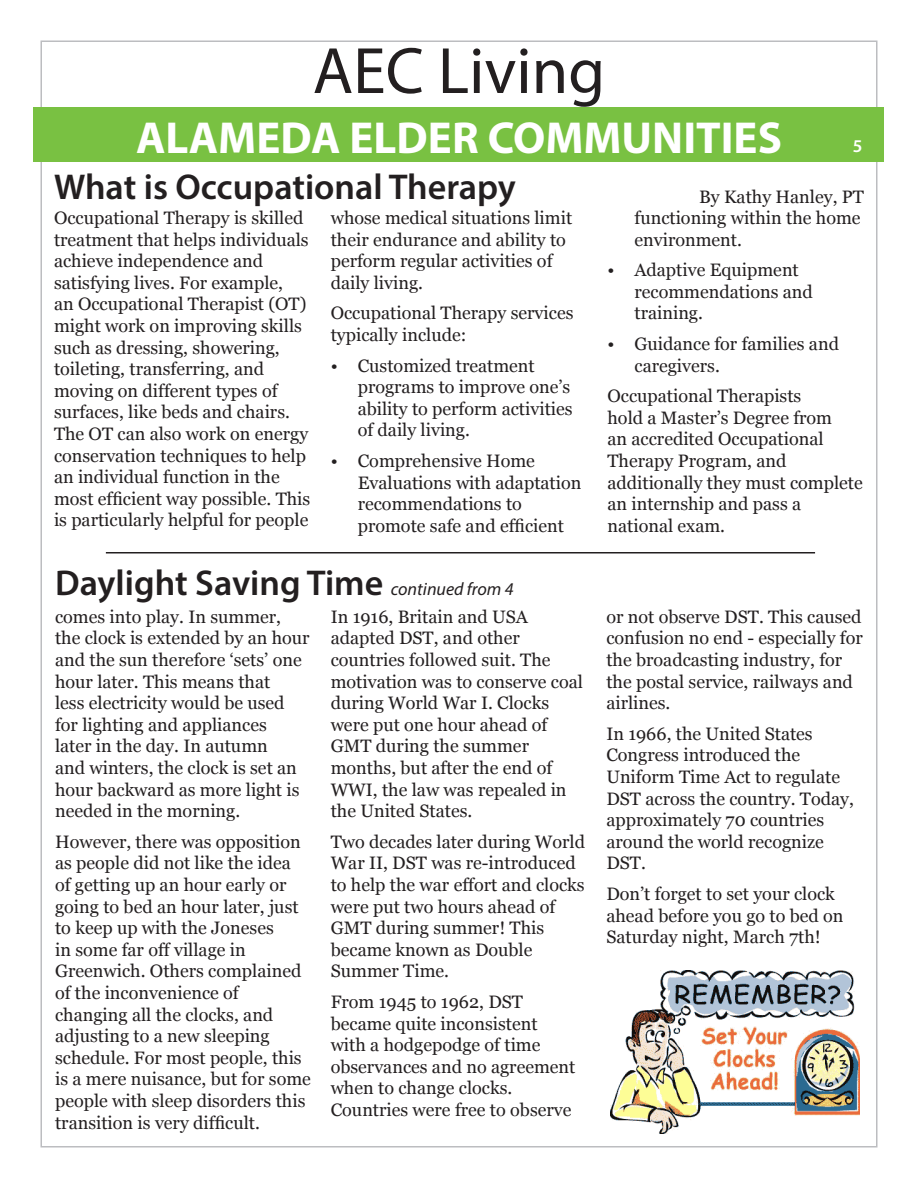
<style>
.page{position:relative;width:918px;height:1188px;background:#fff}
.page>*{position:absolute;margin:0;border:0;box-sizing:border-box;transform-origin:0 0}
.t1{font:66px "Myriad Pro";color:#231f20}
.t2{font:700 45px "Myriad Pro";color:#fff}
.t3{font:600 36px "Myriad Pro";color:#231f20}
.t4{font:18px/21.6px "Georgia";color:#231f20}
.t5{font:600 18px "Myriad Pro";color:#fff}
.s1{font-weight:400;font-style:italic;font-size:18px}
</style>
<div class="page">
<div style="left:34px;top:108px;width:850px;height:54px;background:#79c142"></div>
<hr style="left:106px;top:552px;width:709px;height:2px;background:#231f20">
<img style="left:610px;top:971px;width:249px;height:163px">
<p class="t1" style="left:313px;top:30px;width:294px">AEC Living</p>
<p class="t2" style="left:136px;top:108px;width:647px">ALAMEDA ELDER COMMUNITIES</p>
<p class="t5" style="left:853px;top:134px;width:11px">5</p>
<p class="t4" style="left:699px;top:186px;width:166px">By Kathy Hanley, PT</p>
<p class="t3" style="left:54px;top:164px;width:463px">What is Occupational Therapy</p>
<p class="t4" style="left:54px;top:207px;width:258px">Occupational Therapy is skilled treatment that helps individuals achieve independence and satisfying lives. For example,<br>an Occupational Therapist (OT) might work on improving skills such as dressing, showering, toileting, transferring, and moving on different types of surfaces, like beds and chairs.<br>The OT can also work on energy conservation techniques to help an individual function in the most efficient way possible. This is particularly helpful for people</p>
<p class="t4" style="left:331px;top:207px;width:243px">whose medical situations limit their endurance and ability to perform regular activities of daily living.</p>
<p class="t4" style="left:331px;top:303px;width:244px">Occupational Therapy services typically include:</p>
<p class="t4" style="left:358px;top:355px;width:216px;text-indent:-27px">• Customized treatment programs to improve one’s ability to perform activities of daily living.</p>
<p class="t4" style="left:358px;top:450px;width:225px;text-indent:-27px">• Comprehensive Home<br>Evaluations with adaptation recommendations to promote safe and efficient</p>
<p class="t3" style="left:55px;top:560px;width:460px">Daylight Saving Time <span class="s1">continued from 4</span></p>
<p class="t4" style="left:55px;top:606px;width:256px">comes into play. In summer, the clock is extended by an hour and the sun therefore ‘sets’ one hour later. This means that<br>less electricity would be used for lighting and appliances<br>later in the day. In autumn<br>and winters, the clock is set an hour backward as more light is needed in the morning.</p>
<p class="t4" style="left:55px;top:831px;width:257px">However, there was opposition as people did not like the idea<br>of getting up an hour early or going to bed an hour later, just to keep up with the Joneses<br>in some far off village in<br>Greenwich. Others complained of the inconvenience of changing all the clocks, and adjusting to a new sleeping schedule. For most people, this is a mere nuisance, but for some people with sleep disorders this transition is very difficult.</p>
<p class="t4" style="left:331px;top:606px;width:254px">In 1916, Britain and USA adapted DST, and other countries followed suit. The motivation was to conserve coal during World War I. Clocks were put one hour ahead of<br>GMT during the summer months, but after the end of<br>WWI, the law was repealed in the United States.</p>
<p class="t4" style="left:331px;top:831px;width:256px">Two decades later during World<br>War II, DST was re-introduced to help the war effort and clocks were put two hours ahead of<br>GMT during summer! This became known as Double<br>Summer Time.</p>
<p class="t4" style="left:331px;top:991px;width:246px">From 1945 to 1962, DST became quite inconsistent with a hodgepodge of time observances and no agreement when to change clocks.<br>Countries were free to observe</p>
<p class="t4" style="left:634px;top:207px;width:228px">functioning within the home environment.</p>
<p class="t4" style="left:634px;top:260px;width:180px;text-indent:-27px">• Adaptive Equipment recommendations and training.</p>
<p class="t4" style="left:634px;top:333px;width:206px;text-indent:-27px">• Guidance for families and caregivers.</p>
<p class="t4" style="left:608px;top:386px;width:257px">Occupational Therapists<br>hold a Master’s Degree from<br>an accredited Occupational<br>Therapy Program, and additionally they must complete an internship and pass a national exam.</p>
<p class="t4" style="left:606px;top:606px;width:258px">or not observe DST. This caused confusion no end - especially for the broadcasting industry, for the postal service, railways and airlines.</p>
<p class="t4" style="left:606px;top:723px;width:249px">In 1966, the United States<br>Congress introduced the<br>Uniform Time Act to regulate<br>DST across the country. Today, approximately 70 countries around the world recognize<br>DST.</p>
<p class="t4" style="left:606px;top:883px;width:239px">Don’t forget to set your clock ahead before you go to bed on<br>Saturday night, March 7th!</p>
</div>
